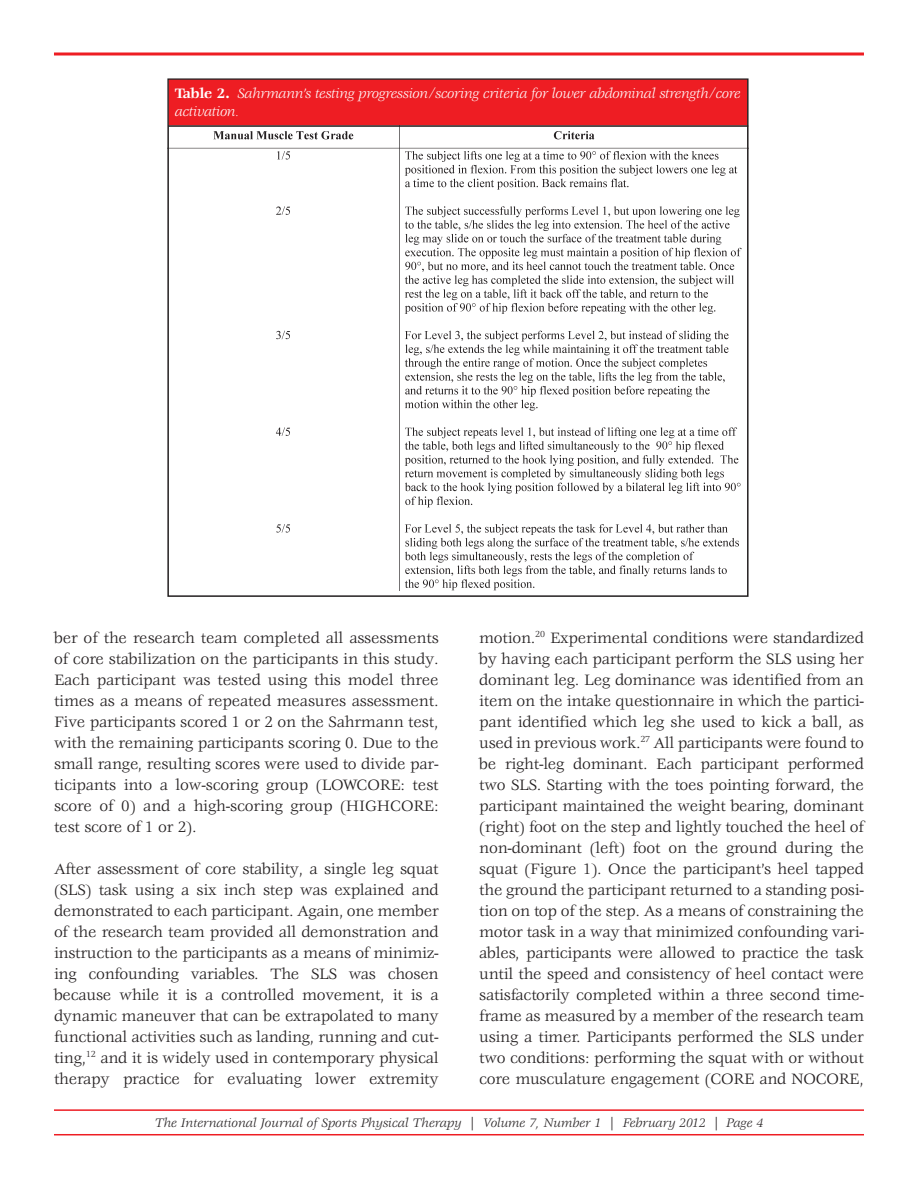
<style>
.page{position:relative;width:918px;height:1188px;background:#fff}
.page>*{position:absolute;margin:0;border:0;box-sizing:border-box;transform-origin:0 0}
.t1{font:16.5px/21px "Veljovic Std";letter-spacing:-.015em;color:#231f20;text-align:justify}
.t2{font:italic 15px/18px "Veljovic Std";letter-spacing:-.015em;color:#fff}
.t3{font:italic 13.5px "Veljovic Std";color:#231f20}
.s1{font-weight:700;font-style:normal}
</style>
<div class="page">
<hr style="left:54px;top:1109px;width:810px;height:2px;background:#ee1d23">
<hr style="left:54px;top:1134px;width:810px;height:1px;background:#ee1d23">
<svg style="left:54px;top:52px;width:810px;height:4px;background:#f25559"></svg>
<img style="left:170px;top:127px;width:576px;height:464px">
<div style="left:169px;top:80px;width:578px;height:45px;background:#ee1d23"></div>
<hr style="left:168px;top:125px;width:580px;height:2px;background:#231f20">
<p class="t2" style="left:175px;top:85px;width:567px"><span class="s1">Table 2.</span> Sahrmann’s testing progression/scoring criteria for lower abdominal strength/core activation.</p>
<p class="t1" style="left:54px;top:628px;width:386px">ber of the research team completed all assessments of core stabilization on the participants in this study.<br>Each participant was tested using this model three times as a means of repeated measures assessment.<br>Five participants scored 1 or 2 on the Sahrmann test, with the remaining participants scoring 0. Due to the small range, resulting scores were used to divide par&shy;ticipants into a low-scoring group (LOWCORE: test score of 0) and a high-scoring group (HIGHCORE: test score of 1 or 2).</p>
<p class="t1" style="left:54px;top:859px;width:386px">After assessment of core stability, a single leg squat (SLS) task using a six inch step was explained and demonstrated to each participant. Again, one member of the research team provided all demonstration and instruction to the participants as a means of minimiz&shy;ing confounding variables. The SLS was chosen because while it is a controlled movement, it is a dynamic maneuver that can be extrapolated to many functional activities such as landing, running and cut&shy;ting,<sup>12</sup> and it is widely used in contemporary physical therapy practice for evaluating lower extremity</p>
<p class="t1" style="left:479px;top:628px;width:386px">motion.<sup>20</sup> Experimental conditions were standardized by having each participant perform the SLS using her dominant leg. Leg dominance was identified from an item on the intake questionnaire in which the partici&shy;pant identified which leg she used to kick a ball, as used in previous work.<sup>27</sup> All participants were found to be right-leg dominant. Each participant performed two SLS. Starting with the toes pointing forward, the participant maintained the weight bearing, dominant (right) foot on the step and lightly touched the heel of non-dominant (left) foot on the ground during the squat (Figure 1). Once the participant’s heel tapped the ground the participant returned to a standing posi&shy;tion on top of the step. As a means of constraining the motor task in a way that minimized confounding vari&shy;ables, participants were allowed to practice the task until the speed and consistency of heel contact were satisfactorily completed within a three second time&shy;frame as measured by a member of the research team using a timer. Participants performed the SLS under two conditions: performing the squat with or without core musculature engagement (CORE and NOCORE,</p>
<p class="t3" style="left:155px;top:1117px;width:610px">The International Journal of Sports Physical Therapy | Volume 7, Number 1 | February 2012 | Page 4</p>
</div>
